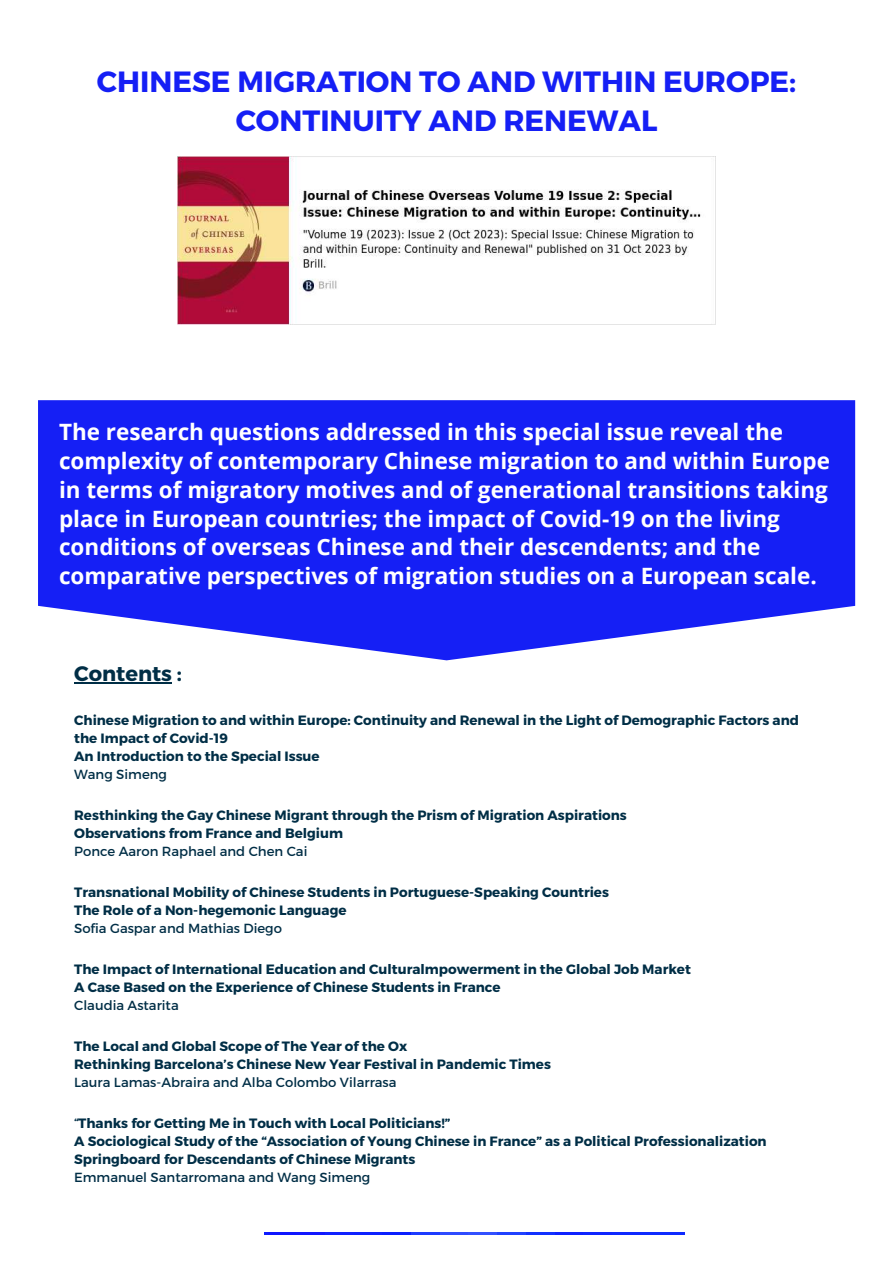
<style>
.page{position:relative;width:893px;height:1263px;background:#fff}
.page>*{position:absolute;margin:0;border:0;box-sizing:border-box;transform-origin:0 0}
.t1{font:700 29.25px/39.4px "Montserrat";color:#151ff5;text-align:center}
.t2{font:700 22.5px/28.7px "Open Sans";color:#fff}
.t3{font:700 21px "Montserrat";color:#002e46}
.t4{font:700 13.5px/18px "Montserrat";color:#002e46}
.t5{font:13.2px "Montserrat";color:#002e46}
.s1{font-weight:400}
</style>
<div class="page">
<hr style="left:74px;top:682px;width:98px;height:2px;background:#002e46">
<img style="left:264px;top:1232px;width:420px;height:3px">
<svg style="left:38px;top:400px;width:817px;height:260px;background:#2d36f6"></svg>
<img style="left:178px;top:157px;width:537px;height:168px">
<h1 class="t1" style="left:97px;top:60px;width:701px">CHINESE MIGRATION TO AND WITHIN EUROPE:<br>CONTINUITY AND RENEWAL</h1>
<p class="t2" style="left:59px;top:417px;width:772px">The research questions addressed in this special issue reveal the complexity of contemporary Chinese migration to and within Europe in terms of migratory motives and of generational transitions taking place in European countries; the impact of Covid-19 on the living conditions of overseas Chinese and their descendents; and the comparative perspectives of migration studies on a European scale.</p>
<h3 class="t3" style="left:74px;top:660px;width:109px">Contents :</h3>
<p class="t4" style="left:74px;top:710px;width:726px">Chinese Migration to and within Europe: Continuity and Renewal in the Light of Demographic Factors and the Impact of Covid-19<br>An Introduction to the Special Issue</p>
<p class="t5" style="left:74px;top:765px;width:94px">Wang Simeng</p>
<p class="t4" style="left:74px;top:805px;width:554px">Resthinking the Gay Chinese Migrant through the Prism of Migration Aspirations<br>Observations from France and Belgium</p>
<p class="t5" style="left:74px;top:842px;width:235px">Ponce Aaron Raphael and Chen Cai</p>
<p class="t4" style="left:74px;top:882px;width:536px">Transnational Mobility of Chinese Students in Portuguese-Speaking Countries<br>The Role of a Non-hegemonic Language</p>
<p class="t5" style="left:74px;top:920px;width:209px">Sofia Gaspar and Mathias Diego</p>
<p class="t4" style="left:74px;top:959px;width:618px">The Impact of International Education and Culturalmpowerment in the Global Job Market<br>A Case Based on the Experience of Chinese Students in France</p>
<p class="t5" style="left:74px;top:997px;width:106px">Claudia Astarita</p>
<p class="t4" style="left:74px;top:1036px;width:478px">The Local and Global Scope of The Year of the Ox<br>Rethinking Barcelona’s Chinese New Year Festival in Pandemic Times</p>
<p class="t5" style="left:74px;top:1074px;width:324px">Laura Lamas-Abraira and Alba Colombo Vilarrasa</p>
<p class="t4" style="left:74px;top:1114px;width:694px"><span class="s1">“</span>Thanks for Getting Me in Touch with Local Politicians!”<br>A Sociological Study of the “Association of Young Chinese in France” as a Political Professionalization<br>Springboard for Descendants of Chinese Migrants</p>
<p class="t5" style="left:74px;top:1169px;width:298px">Emmanuel Santarromana and Wang Simeng</p>
</div>
